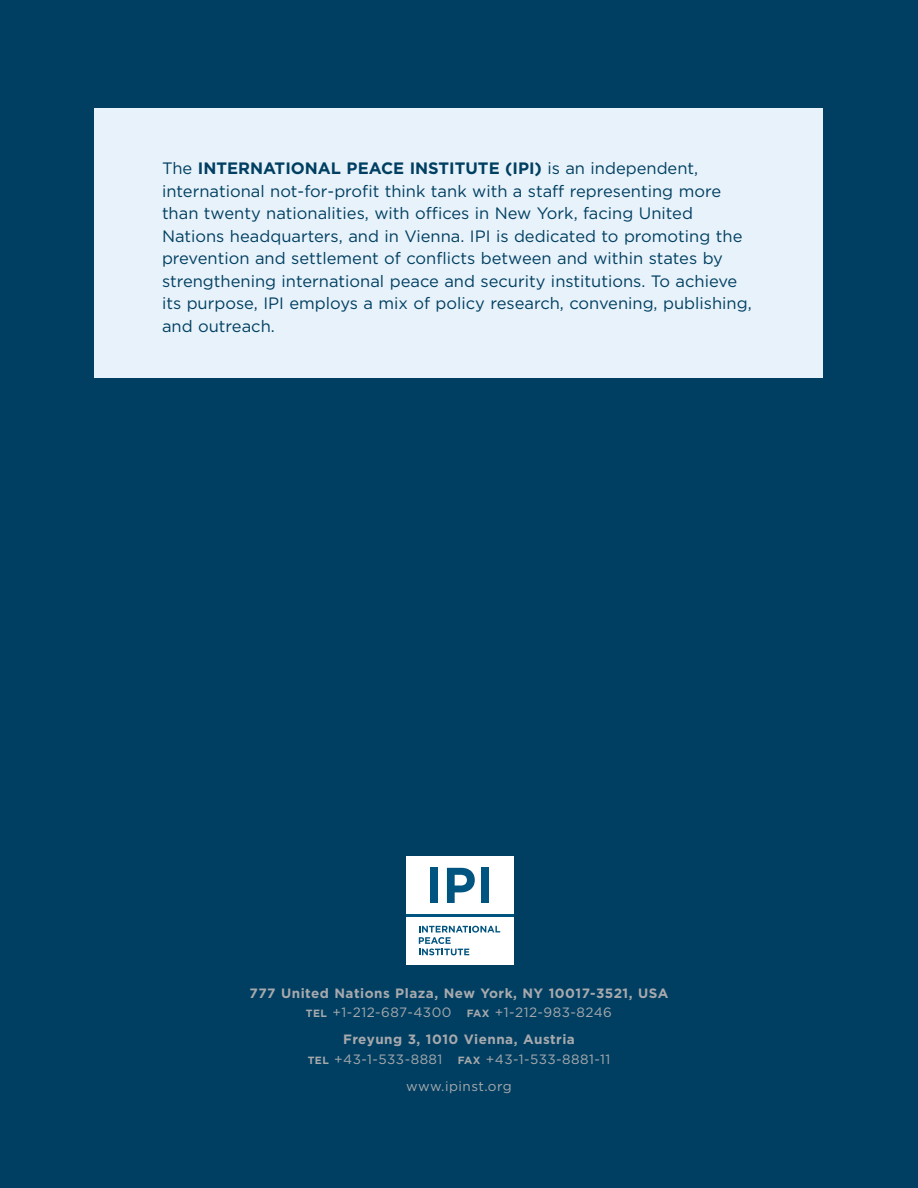
<style>
.page{position:relative;width:918px;height:1188px;background:#003f61}
.page>*{position:absolute;margin:0;border:0;box-sizing:border-box;transform-origin:0 0}
.t1{font:16.5px/22.5px "Gotham";color:#003f61}
.t2{font:700 13.5px/19.5px "Gotham";letter-spacing:.035em;color:#a8a9ad;text-align:center}
.t3{font:13.5px/19.5px "Gotham";letter-spacing:.035em;color:#a8a9ad;text-align:center}
.s1{font-weight:700}
.s2{font-size:10.5px}
.s3{font-weight:400}
.s4{font-weight:700;font-size:10.5px}
</style>
<div class="page">
<div style="left:406px;top:917px;width:108px;height:48px;background:#fff"></div>
<svg style="left:419px;top:926px;width:81px;height:29px"></svg>
<div style="left:406px;top:857px;width:108px;height:57px;background:#fff"></div>
<div style="left:430px;top:868px;width:8px;height:35px;background:#005480"></div>
<svg style="left:447px;top:868px;width:28px;height:35px"></svg>
<div style="left:481px;top:868px;width:8px;height:35px;background:#005480"></div>
<hr style="left:406px;top:914px;width:108px;height:3px;background:#005480">
<div style="left:94px;top:108px;width:730px;height:270px;background:#e8f2fa"></div>
<p class="t1" style="left:162px;top:158px;width:591px">The <span class="s1">INTERNATIONAL PEACE INSTITUTE (IPI)</span> is an independent, international not-for-profit think tank with a staff representing more than twenty nationalities, with offices in New York, facing United Nations headquarters, and in Vienna. IPI is dedicated to promoting the prevention and settlement of conflicts between and within states by strengthening international peace and security institutions. To achieve its purpose, IPI employs a mix of policy research, convening, publishing, and outreach.</p>
<p class="t2" style="left:250px;top:984px;width:420px">777 United Nations Plaza, New York, NY 10017-3521, USA<br><span class="s2">TEL</span> <span class="s3">+1-212-687-4300</span> <span class="s2">FAX</span> <span class="s3">+1-212-983-8246</span></p>
<p class="t3" style="left:308px;top:1031px;width:304px"><span class="s1">Freyung 3, 1010 Vienna, Austria<br></span><span class="s4">TEL</span> +43-1-533-8881 <span class="s4">FAX</span> +43-1-533-8881-11</p>
<p class="t3" style="left:406px;top:1077px;width:107px">www.ipinst.org</p>
</div>
